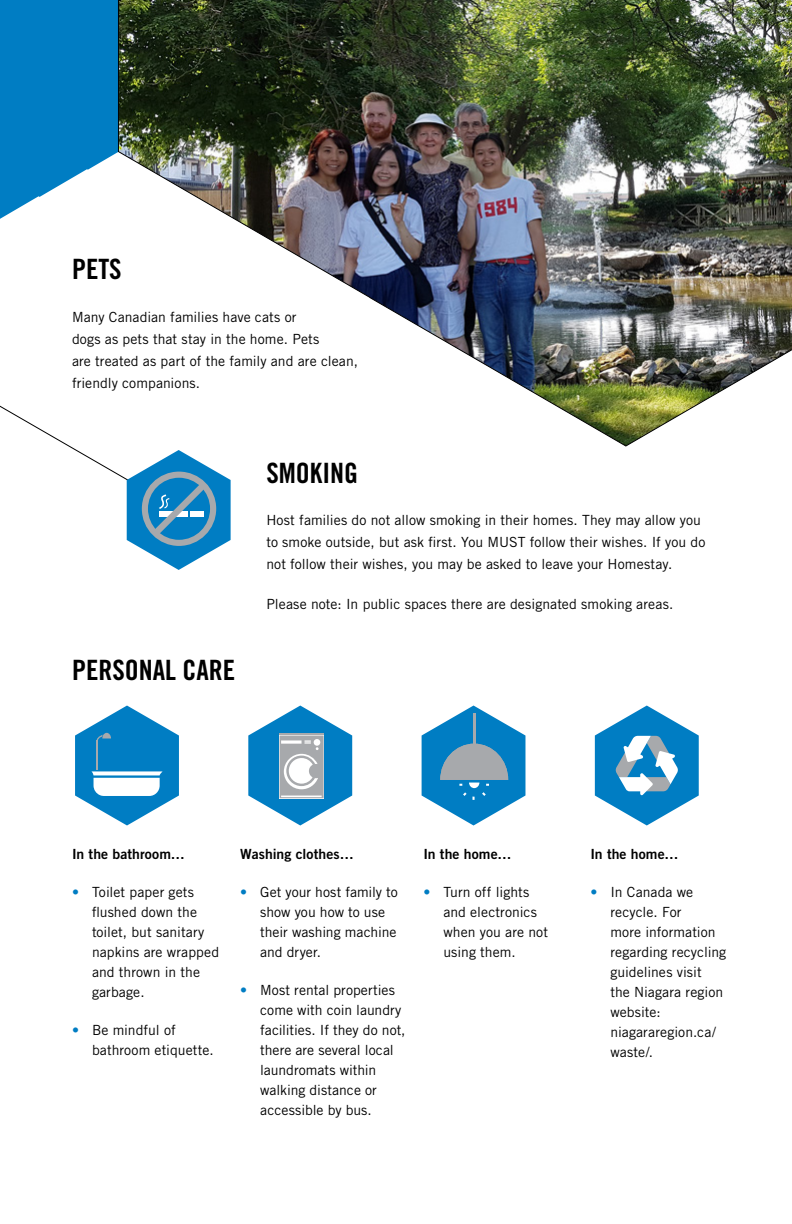
<style>
.page{position:relative;width:792px;height:1224px;background:#fff}
.page>*{position:absolute;margin:0;border:0;box-sizing:border-box;transform-origin:0 0}
.t1{font:28px "Trade Gothic LT Std Bd Cn 20";color:#000}
.t2{font:14px/20px "Trade Gothic LT Std";letter-spacing:.005em;color:#000}
.t3{font:14px "Trade Gothic LT Std Bd 2";letter-spacing:.005em;color:#000}
.s1{color:#007dc3}
</style>
<div class="page">
<svg style="left:75px;top:706px;width:104px;height:120px"></svg>
<svg style="left:422px;top:706px;width:103px;height:120px"></svg>
<svg style="left:248px;top:706px;width:104px;height:120px"></svg>
<hr style="left:280px;top:733px;width:44px;height:2px;background:#a7a9ac">
<svg style="left:595px;top:706px;width:104px;height:120px"></svg>
<svg style="left:0;top:0;width:118px;height:219px;background:#2690cc"></svg>
<img style="left:118px;top:0;width:674px;height:447px">
<svg style="left:127px;top:450px;width:104px;height:120px"></svg>
<h1 class="t1" style="left:72px;top:252px;width:51px">PETS</h1>
<p class="t2" style="left:72px;top:306px;width:287px;line-height:22px">Many Canadian families have cats or<br>dogs as pets that stay in the home. Pets<br>are treated as part of the family and are clean, friendly companions.</p>
<h1 class="t1" style="left:266px;top:456px;width:93px">SMOKING</h1>
<h1 class="t1" style="left:72px;top:653px;width:165px">PERSONAL CARE</h1>
<p class="t2" style="left:266px;top:509px;width:441px;line-height:22px">Host families do not allow smoking in their homes. They may allow you to smoke outside, but ask first. You MUST follow their wishes. If you do not follow their wishes, you may be asked to leave your Homestay.</p>
<p class="t2" style="left:266px;top:594px;width:409px">Please note: In public spaces there are designated smoking areas.</p>
<p class="t3" style="left:72px;top:846px;width:114px">In the bathroom…</p>
<p class="t2" style="left:92px;top:882px;width:129px;text-indent:-20px"><span class="s1">•</span> Toilet paper gets flushed down the toilet, but sanitary napkins are wrapped and thrown in the garbage.</p>
<p class="t2" style="left:92px;top:1020px;width:123px;text-indent:-20px"><span class="s1">•</span> Be mindful of bathroom etiquette.</p>
<p class="t3" style="left:240px;top:846px;width:115px">Washing clothes…</p>
<p class="t2" style="left:260px;top:882px;width:139px;text-indent:-20px"><span class="s1">•</span> Get your host family to show you how to use their washing machine and dryer.</p>
<p class="t2" style="left:260px;top:980px;width:147px;text-indent:-20px"><span class="s1">•</span> Most rental properties come with coin laundry facilities. If they do not, there are several local laundromats within walking distance or accessible by bus.</p>
<p class="t3" style="left:423px;top:846px;width:90px">In the home…</p>
<p class="t2" style="left:443px;top:882px;width:106px;text-indent:-20px"><span class="s1">•</span> Turn off lights and electronics when you are not using them.</p>
<p class="t3" style="left:590px;top:846px;width:90px">In the home…</p>
<p class="t2" style="left:610px;top:882px;width:117px;text-indent:-20px"><span class="s1">•</span> In Canada we recycle. For<br>more information regarding recycling guidelines visit<br>the Niagara region website: niagararegion.ca/ waste/.</p>
</div>
